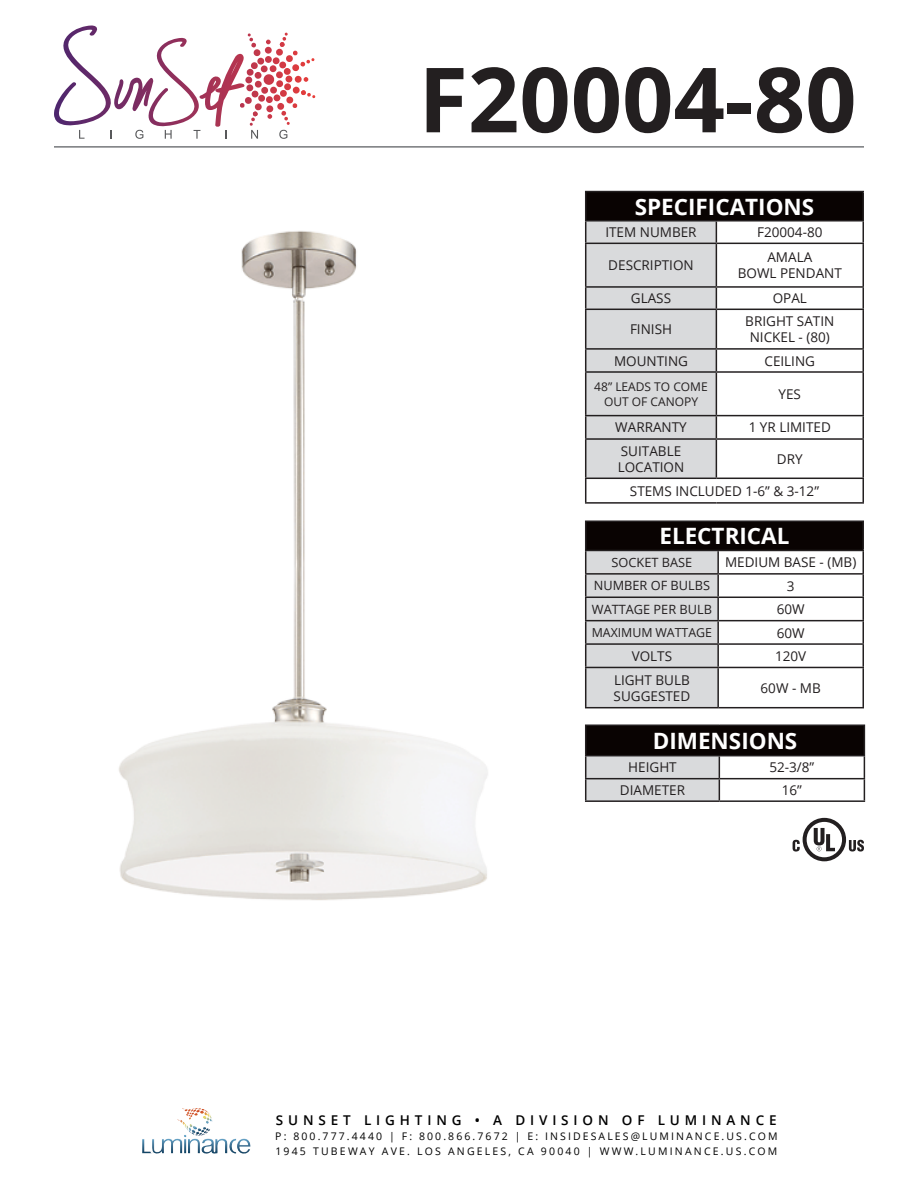
<style>
.page{position:relative;width:918px;height:1188px;background:#fff}
.page>*{position:absolute;margin:0;border:0;box-sizing:border-box;transform-origin:0 0}
.t1{font:700 90px "Open Sans";color:#231f20}
.t2{font:700 22.5px "Open Sans";color:#fff}
.t3{font:13.5px "Open Sans";color:#231f20}
.t4{font:600 13.5px "Open Sans";letter-spacing:.36em;color:#000}
.t5{font:12.75px "Open Sans";color:#231f20}
.t6{font:12.3px "Open Sans";color:#231f20}
.t7{font:12px/14.4px "Open Sans";color:#231f20;text-align:center}
.t8{font:10.5px/15px "Open Sans";letter-spacing:.21em;color:#000}
</style>
<div class="page">
<img style="left:182px;top:1108px;width:29px;height:9px">
<hr style="left:54px;top:146px;width:810px;height:2px;background:#76787b">
<svg style="left:54px;top:26px;width:261px;height:113px"></svg>
<div style="left:586px;top:725px;width:278px;height:31px;background:#090302"></div>
<hr style="left:585px;top:724px;width:134px;height:2px;background:#231f20">
<hr style="left:719px;top:724px;width:146px;height:2px;background:#231f20">
<hr style="left:719px;top:755px;width:146px;height:1px;background:#231f20">
<hr style="left:719px;top:778px;width:146px;height:1px;background:#231f20">
<svg style="left:585px;top:726px;width:135px;height:74px"></svg>
<svg style="left:864px;top:726px;width:1px;height:74px"></svg>
<hr style="left:585px;top:800px;width:134px;height:2px;background:#231f20">
<hr style="left:719px;top:800px;width:146px;height:2px;background:#231f20">
<div style="left:586px;top:521px;width:277px;height:29px;background:#090302"></div>
<hr style="left:585px;top:520px;width:133px;height:2px;background:#231f20">
<hr style="left:718px;top:520px;width:146px;height:2px;background:#231f20">
<hr style="left:862px;top:522px;width:2px;height:28px;background:#231f20">
<hr style="left:718px;top:550px;width:146px;height:1px;background:#231f20">
<hr style="left:717px;top:551px;width:2px;height:22px;background:#231f20">
<hr style="left:862px;top:551px;width:2px;height:22px;background:#231f20">
<hr style="left:718px;top:573px;width:146px;height:2px;background:#231f20">
<hr style="left:717px;top:575px;width:2px;height:22px;background:#231f20">
<hr style="left:862px;top:575px;width:2px;height:22px;background:#231f20">
<hr style="left:718px;top:597px;width:146px;height:1px;background:#231f20">
<hr style="left:717px;top:598px;width:2px;height:22px;background:#231f20">
<hr style="left:862px;top:598px;width:2px;height:22px;background:#231f20">
<hr style="left:718px;top:620px;width:146px;height:1px;background:#231f20">
<hr style="left:717px;top:621px;width:2px;height:22px;background:#231f20">
<hr style="left:862px;top:621px;width:2px;height:22px;background:#231f20">
<svg style="left:585px;top:522px;width:133px;height:185px"></svg>
<hr style="left:718px;top:643px;width:146px;height:2px;background:#231f20">
<hr style="left:717px;top:645px;width:2px;height:22px;background:#231f20">
<hr style="left:862px;top:645px;width:2px;height:22px;background:#231f20">
<hr style="left:585px;top:667px;width:133px;height:1px;background:#231f20">
<hr style="left:585px;top:668px;width:1px;height:39px;background:#231f20">
<hr style="left:718px;top:667px;width:146px;height:1px;background:#231f20">
<hr style="left:717px;top:668px;width:2px;height:39px;background:#231f20">
<hr style="left:862px;top:668px;width:2px;height:39px;background:#231f20">
<hr style="left:585px;top:707px;width:133px;height:1px;background:#231f20">
<hr style="left:718px;top:707px;width:146px;height:1px;background:#231f20">
<div style="left:586px;top:192px;width:277px;height:29px;background:#090302"></div>
<hr style="left:585px;top:191px;width:131px;height:1px;background:#231f20">
<hr style="left:716px;top:191px;width:148px;height:1px;background:#231f20">
<hr style="left:862px;top:192px;width:2px;height:28px;background:#231f20">
<hr style="left:716px;top:220px;width:148px;height:2px;background:#231f20">
<hr style="left:862px;top:222px;width:2px;height:21px;background:#231f20">
<hr style="left:716px;top:243px;width:148px;height:1px;background:#231f20">
<hr style="left:862px;top:244px;width:2px;height:42px;background:#231f20">
<hr style="left:716px;top:286px;width:148px;height:2px;background:#231f20">
<hr style="left:862px;top:288px;width:2px;height:21px;background:#231f20">
<hr style="left:716px;top:309px;width:148px;height:1px;background:#231f20">
<hr style="left:862px;top:310px;width:2px;height:38px;background:#231f20">
<hr style="left:716px;top:348px;width:148px;height:2px;background:#231f20">
<hr style="left:862px;top:350px;width:2px;height:21px;background:#231f20">
<hr style="left:716px;top:371px;width:148px;height:2px;background:#231f20">
<hr style="left:862px;top:373px;width:2px;height:42px;background:#231f20">
<hr style="left:716px;top:415px;width:148px;height:1px;background:#231f20">
<hr style="left:862px;top:416px;width:2px;height:22px;background:#231f20">
<hr style="left:716px;top:438px;width:148px;height:2px;background:#231f20">
<hr style="left:862px;top:440px;width:2px;height:38px;background:#231f20">
<svg style="left:585px;top:192px;width:132px;height:310px"></svg>
<hr style="left:716px;top:478px;width:148px;height:1px;background:#231f20">
<hr style="left:862px;top:479px;width:2px;height:23px;background:#231f20">
<hr style="left:585px;top:502px;width:131px;height:2px;background:#231f20">
<hr style="left:716px;top:502px;width:148px;height:2px;background:#231f20">
<img style="left:119px;top:231px;width:369px;height:669px">
<svg style="left:849px;top:840px;width:15px;height:12px"></svg>
<svg style="left:803px;top:818px;width:43px;height:43px"></svg>
<div style="left:807px;top:822px;width:35px;height:35px;background:#fff;border-radius:50%"></div>
<svg style="left:814px;top:828px;width:21px;height:23px"></svg>
<svg style="left:793px;top:840px;width:7px;height:12px"></svg>
<p class="t1" style="left:419px;top:36px;width:440px">F20004-80</p>
<p class="t2" style="left:635px;top:191px;width:181px">SPECIFICATIONS</p>
<p class="t3" style="left:605px;top:223px;width:93px">ITEM NUMBER</p>
<p class="t3" style="left:757px;top:223px;width:67px">F20004-80</p>
<p class="t3" style="left:608px;top:256px;width:87px">DESCRIPTION</p>
<p class="t3" style="left:767px;top:248px;width:46px">AMALA</p>
<p class="t3" style="left:738px;top:264px;width:106px">BOWL PENDANT</p>
<p class="t3" style="left:631px;top:289px;width:42px">GLASS</p>
<p class="t3" style="left:773px;top:289px;width:36px">OPAL</p>
<p class="t3" style="left:630px;top:320px;width:44px">FINISH</p>
<p class="t3" style="left:745px;top:312px;width:90px">BRIGHT SATIN</p>
<p class="t3" style="left:750px;top:328px;width:82px">NICKEL - (80)</p>
<p class="t3" style="left:614px;top:351px;width:75px">MOUNTING</p>
<p class="t3" style="left:765px;top:351px;width:52px">CEILING</p>
<p class="t7" style="left:594px;top:379px;width:115px">48” LEADS TO COME<br>OUT OF CANOPY</p>
<p class="t3" style="left:779px;top:385px;width:24px">YES</p>
<p class="t3" style="left:615px;top:418px;width:73px">WARRANTY</p>
<p class="t3" style="left:749px;top:418px;width:84px">1 YR LIMITED</p>
<p class="t3" style="left:621px;top:442px;width:62px">SUITABLE</p>
<p class="t3" style="left:618px;top:458px;width:68px">LOCATION</p>
<p class="t3" style="left:777px;top:450px;width:27px">DRY</p>
<p class="t3" style="left:630px;top:482px;width:191px">STEMS INCLUDED 1-6” &amp; 3-12”</p>
<p class="t2" style="left:659px;top:520px;width:132px">ELECTRICAL</p>
<p class="t5" style="left:612px;top:554px;width:82px">SOCKET BASE</p>
<p class="t3" style="left:725px;top:553px;width:133px">MEDIUM BASE - (MB)</p>
<p class="t5" style="left:594px;top:577px;width:118px">NUMBER OF BULBS</p>
<p class="t3" style="left:787px;top:577px;width:9px">3</p>
<p class="t5" style="left:592px;top:600px;width:122px">WATTAGE PER BULB</p>
<p class="t3" style="left:777px;top:600px;width:29px">60W</p>
<p class="t6" style="left:592px;top:624px;width:122px">MAXIMUM WATTAGE</p>
<p class="t3" style="left:777px;top:623px;width:29px">60W</p>
<p class="t3" style="left:632px;top:647px;width:42px">VOLTS</p>
<p class="t3" style="left:775px;top:647px;width:33px">120V</p>
<p class="t3" style="left:614px;top:670px;width:77px">LIGHT BULB</p>
<p class="t3" style="left:614px;top:687px;width:78px">SUGGESTED</p>
<p class="t3" style="left:761px;top:679px;width:62px">60W - MB</p>
<p class="t2" style="left:653px;top:725px;width:146px">DIMENSIONS</p>
<p class="t3" style="left:628px;top:758px;width:50px">HEIGHT</p>
<p class="t3" style="left:769px;top:758px;width:46px">52-3/8”</p>
<p class="t3" style="left:620px;top:781px;width:67px">DIAMETER</p>
<p class="t3" style="left:782px;top:781px;width:22px">16”</p>
<p class="t4" style="left:276px;top:1111px;width:502px">SUNSET LIGHTING • A DIVISION OF LUMINANCE</p>
<p class="t8" style="left:275px;top:1128px;width:504px">P: 800.777.4440 | F: 800.866.7672 | E: INSIDESALES@LUMINANCE.US.COM<br>1945 TUBEWAY AVE. LOS ANGELES, CA 90040 | WWW.LUMINANCE.US.COM</p>
</div>
